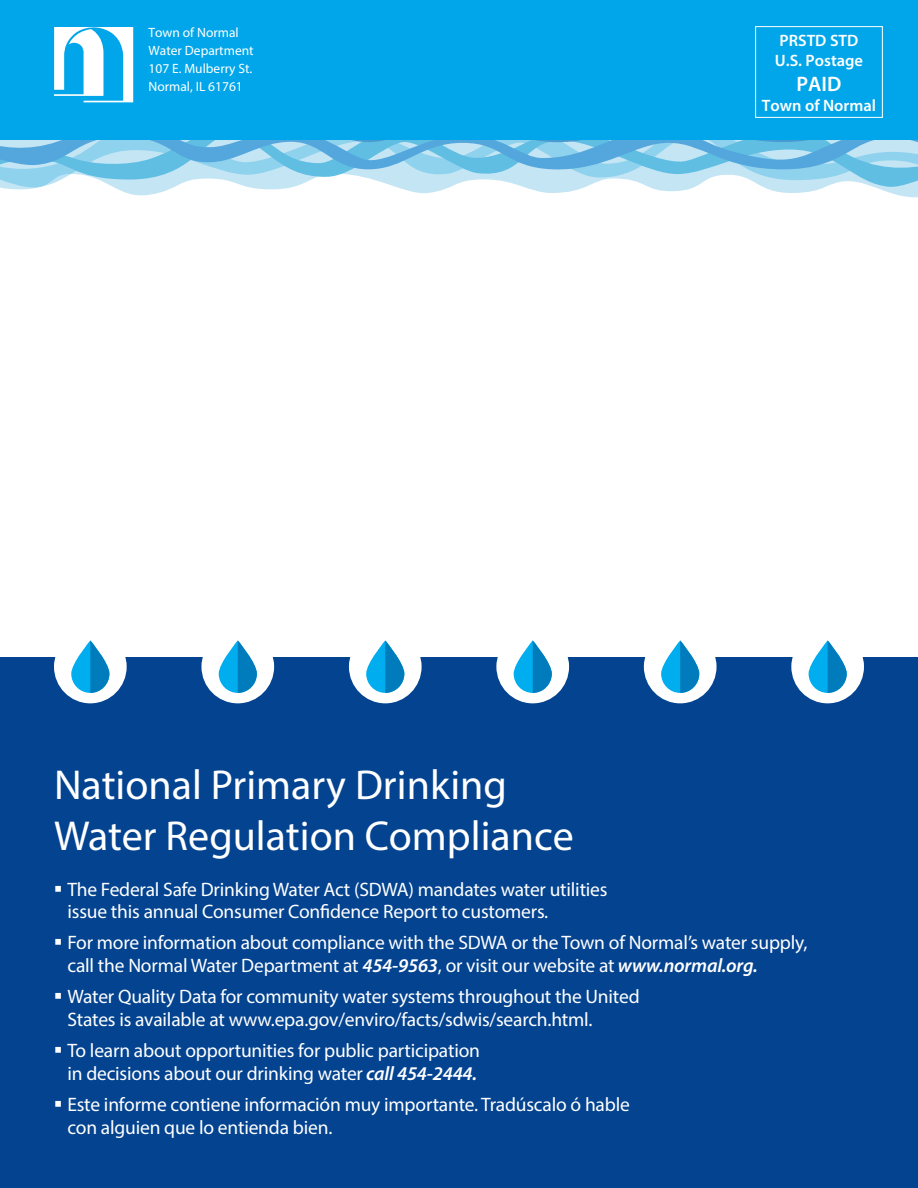
<style>
.page{position:relative;width:918px;height:1188px;background:#fff}
.page>*{position:absolute;margin:0;border:0;box-sizing:border-box;transform-origin:0 0}
.t1{font:42px/50.4px "Myriad Pro";color:#fff}
.t2{font:600 21px "Myriad Pro";color:#fff}
.t3{font:19.5px/22.5px "Myriad Pro";letter-spacing:-.01em;color:#fff}
.t4{font:600 16.5px/19.8px "Myriad Pro";color:#fff}
.t5{font:13.5px/18px "Myriad Pro";color:#fff}
.s1{font-weight:600;font-style:italic}
</style>
<div class="page">
<svg style="left:0;top:171px;width:918px;height:23px"></svg>
<svg style="left:0;top:140px;width:918px;height:31px;background:#7dc4e7"></svg>
<div style="left:0;top:657px;width:918px;height:531px;background:#034390"></div>
<div style="left:0;top:0;width:918px;height:140px;background:#00a6e9"></div>
<svg style="left:54px;top:27px;width:79px;height:75px"></svg>
<svg style="left:755px;top:26px;width:128px;height:92px"></svg>
<div style="left:349px;top:630px;width:73px;height:73px;background:#fff;border-radius:50%"></div>
<svg style="left:366px;top:640px;width:38px;height:53px"></svg>
<svg style="left:385px;top:640px;width:19px;height:53px"></svg>
<div style="left:201px;top:630px;width:73px;height:73px;background:#fff;border-radius:50%"></div>
<svg style="left:219px;top:640px;width:38px;height:53px"></svg>
<svg style="left:238px;top:640px;width:19px;height:53px"></svg>
<div style="left:54px;top:630px;width:73px;height:73px;background:#fff;border-radius:50%"></div>
<svg style="left:71px;top:640px;width:38px;height:53px"></svg>
<svg style="left:90px;top:640px;width:19px;height:53px"></svg>
<div style="left:496px;top:630px;width:73px;height:73px;background:#fff;border-radius:50%"></div>
<svg style="left:514px;top:640px;width:38px;height:53px"></svg>
<svg style="left:533px;top:640px;width:19px;height:53px"></svg>
<div style="left:644px;top:630px;width:73px;height:73px;background:#fff;border-radius:50%"></div>
<svg style="left:661px;top:640px;width:38px;height:53px"></svg>
<svg style="left:680px;top:640px;width:19px;height:53px"></svg>
<div style="left:791px;top:630px;width:73px;height:73px;background:#fff;border-radius:50%"></div>
<svg style="left:809px;top:640px;width:38px;height:53px"></svg>
<svg style="left:828px;top:640px;width:19px;height:53px"></svg>
<p class="t5" style="left:148px;top:23px;width:107px">Town of Normal<br>Water Department<br>107 E. Mulberry St.<br>Normal, IL 61761</p>
<p class="t4" style="left:775px;top:30px;width:90px">PRSTD STD<br>U.S. Postage</p>
<p class="t2" style="left:797px;top:70px;width:46px">PAID</p>
<p class="t4" style="left:762px;top:95px;width:116px">Town of Normal</p>
<h1 class="t1" style="left:54px;top:759px;width:521px">National Primary Drinking<br>Water Regulation Compliance</h1>
<p class="t3" style="left:67px;top:877px;width:542px;text-indent:-13px">▪ The Federal Safe Drinking Water Act (SDWA) mandates water utilities issue this annual Consumer Confidence Report to customers.</p>
<p class="t3" style="left:67px;top:931px;width:742px;text-indent:-13px">▪ For more information about compliance with the SDWA or the Town of Normal’s water supply, call the Normal Water Department at <span class="s1">454-9563</span>, or visit our website at <span class="s1">www.normal.org.</span></p>
<p class="t3" style="left:67px;top:985px;width:574px;text-indent:-13px">▪ Water Quality Data for community water systems throughout the United<br>States is available at www.epa.gov/enviro/facts/sdwis/search.html.</p>
<p class="t3" style="left:54px;top:1039px;width:428px;text-align:center">▪ To learn about opportunities for public participation in decisions about our drinking water <span class="s1">call 454-2444.</span></p>
<p class="t3" style="left:67px;top:1093px;width:564px;text-indent:-13px">▪ Este informe contiene información muy importante. Tradúscalo ó hable con alguien que lo entienda bien.</p>
</div>
